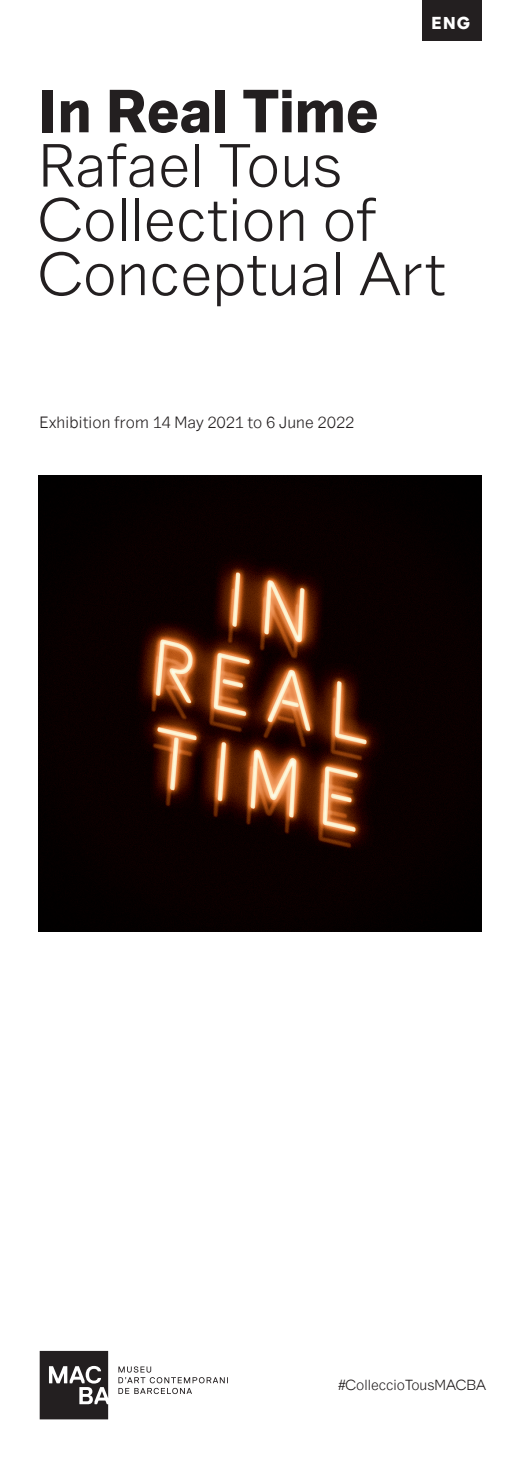
<style>
.page{position:relative;width:521px;height:1474px;background:#fff}
.page>*{position:absolute;margin:0;border:0;box-sizing:border-box;transform-origin:0 0}
.t1{font:300 61.25px/54.2px "Du Nord Macba";color:#231f20}
.t2{font:700 17.5px "Du Nord Macba";color:#fff}
.t3{font:300 16.62px "Du Nord Macba";letter-spacing:.01em;color:#231f20}
.t4{font:300 14.88px "Du Nord Macba";color:#231f20}
.s1{font-weight:700}
.s2{font-family:"Du Nord";font-style:italic}
</style>
<div class="page">
<svg style="left:40px;top:1350px;width:68px;height:69px"></svg>
<svg style="left:118px;top:1366px;width:110px;height:27px"></svg>
<div style="left:422px;top:0;width:59px;height:41px;background:#231f20"></div>
<img style="left:38px;top:475px;width:443px;height:456px">
<p class="t2" style="left:431px;top:13px;width:40px">ENG</p>
<p class="t1" style="left:38px;top:83px;width:409px"><span class="s1">In Real Time<br></span>Rafael Tous<br>Collection of<br>Conceptual Art</p>
<p class="t3" style="left:39px;top:413px;width:316px">Exhibition from 14 May 2021 to 6 June 2022</p>
<p class="t4" style="left:338px;top:1375px;width:150px"><span class="s2">#</span>ColleccioTousMACBA</p>
</div>
